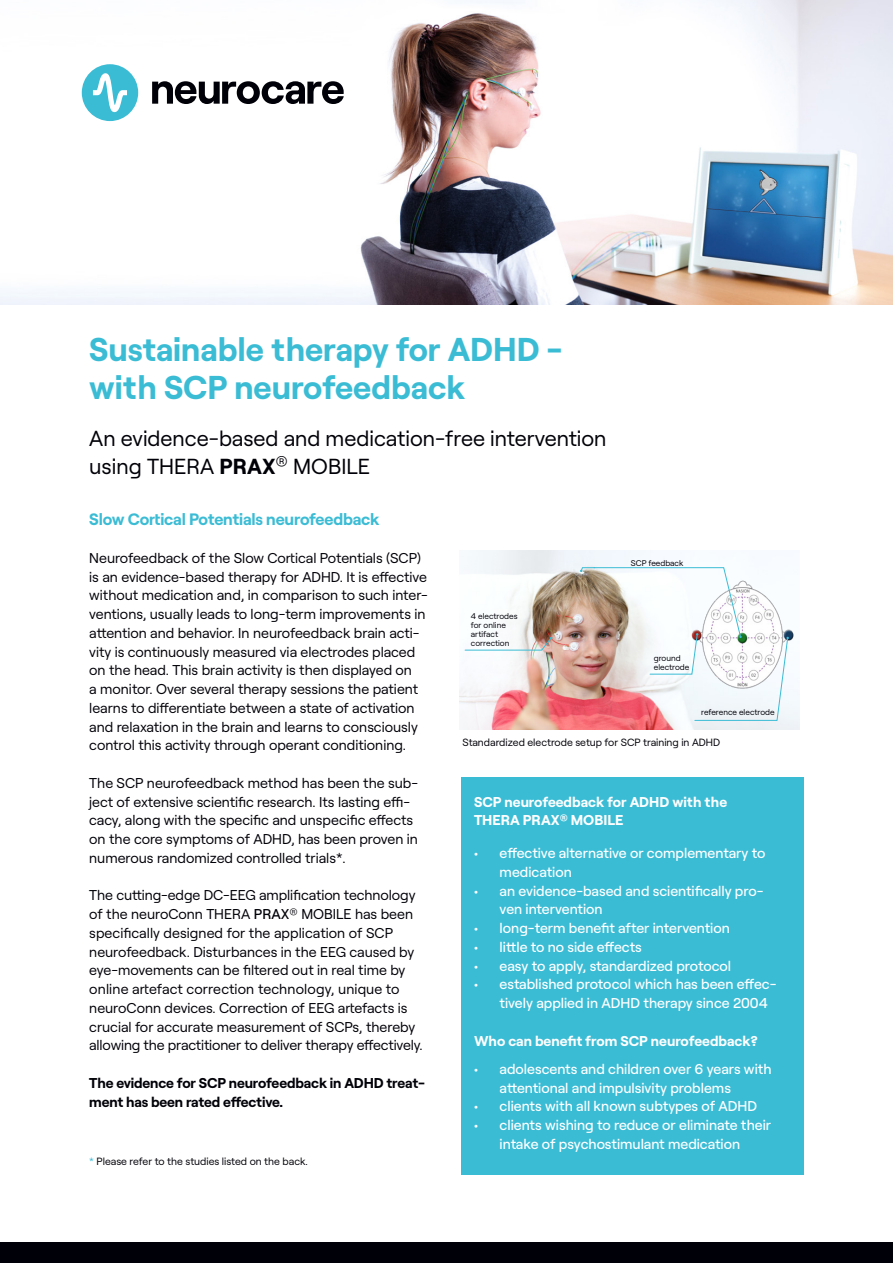
<style>
.page{position:relative;width:893px;height:1263px;background:#fff}
.page>*{position:absolute;margin:0;border:0;box-sizing:border-box;transform-origin:0 0}
.t1{font:700 33px/37.5px "Roobert";color:#3bbcd5}
.t2{font:21.75px/28px "Roobert";color:#000008}
.t3{font:700 16.5px "Roobert";letter-spacing:-.01em;color:#3bbcd5}
.t4{font:14.25px/18.8px "Roobert";color:#000008}
.t5{font:500 14.25px/18.8px "Roobert";color:#fff}
.t6{font:700 14.25px/18.8px "Roobert";color:#fff}
.t7{font:700 14.25px/18.8px "Roobert";letter-spacing:-.01em;color:#000008}
.t8{font:10.5px "Roobert";color:#000008}
.t9{font:8.25px/9px "Roobert";color:#000008}
.s1{font-weight:700}
.s2{font-weight:500}
.s3{color:#3bbcd5}
</style>
<div class="page">
<img style="left:0;top:0;width:893px;height:304px">
<div style="left:0;top:1242px;width:893px;height:21px;background:#000008"></div>
<svg style="left:152px;top:81px;width:192px;height:23px"></svg>
<div style="left:82px;top:64px;width:56px;height:57px;background:#3bbcd5;border-radius:50%"></div>
<svg style="left:93px;top:73px;width:34px;height:39px"></svg>
<div style="left:461px;top:777px;width:343px;height:398px;background:#3bbcd5"></div>
<img style="left:459px;top:550px;width:340px;height:179px">
<img style="left:789px;top:570px;width:11px;height:145px">
<svg style="left:464px;top:637px;width:88px;height:14px"></svg>
<svg style="left:580px;top:567px;width:209px;height:154px"></svg>
<h1 class="t1" style="left:89px;top:328px;width:475px">Sustainable therapy for ADHD - with SCP neurofeedback</h1>
<h2 class="t2" style="left:89px;top:422px;width:519px">An evidence-based and medication-free intervention using THERA <span class="s1">PRAX</span><sup>®</sup> MOBILE</h2>
<p class="t3" style="left:89px;top:507px;width:292px">Slow Cortical Potentials neurofeedback</p>
<p class="t4" style="left:89px;top:547px;width:340px">Neurofeedback of the Slow Cortical Potentials (SCP) is an evidence-based therapy for ADHD. It is effective without medication and, in comparison to such inter&shy;ventions, usually leads to long-term improvements in attention and behavior. In neurofeedback brain acti&shy;vity is continuously measured via electrodes placed on the head. This brain activity is then displayed on<br>a monitor. Over several therapy sessions the patient learns to differentiate between a state of activation and relaxation in the brain and learns to consciously control this activity through operant conditioning.</p>
<p class="t4" style="left:89px;top:772px;width:330px">The SCP neurofeedback method has been the sub&shy;ject of extensive scientific research. Its lasting effi&shy;cacy, along with the specific and unspecific effects on the core symptoms of ADHD, has been proven in numerous randomized controlled trials*.</p>
<p class="t4" style="left:89px;top:885px;width:335px">The cutting-edge DC-EEG amplification technology of the neuroConn THERA <span class="s2">PRAX</span><sup>®</sup> MOBILE has been specifically designed for the application of SCP neurofeedback. Disturbances in the EEG caused by eye-movements can be filtered out in real time by online artefact correction technology, unique to neuroConn devices. Correction of EEG artefacts is crucial for accurate measurement of SCPs, thereby allowing the practitioner to deliver therapy effectively.</p>
<p class="t7" style="left:89px;top:1072px;width:337px">The evidence for SCP neurofeedback in ADHD treat&shy;ment has been rated effective.</p>
<p class="t8" style="left:89px;top:1153px;width:220px"><span class="s3">*</span> Please refer to the studies listed on the back.</p>
<p class="t9" style="left:471px;top:611px;width:48px">4 electrodes for online artifact correction</p>
<p class="t9" style="left:631px;top:558px;width:54px">SCP feedback</p>
<p class="t9" style="left:654px;top:652px;width:37px">ground electrode</p>
<p class="t9" style="left:701px;top:707px;width:75px">reference electrode</p>
<p class="t8" style="left:462px;top:735px;width:259px">Standardized electrode setup for SCP training in ADHD</p>
<p class="t6" style="left:474px;top:791px;width:255px">SCP neurofeedback for ADHD with the<br>THERA PRAX<sup>®</sup> MOBILE</p>
<p class="t5" style="left:500px;top:843px;width:267px;text-indent:-26px">• effective alternative or complementary to medication</p>
<p class="t5" style="left:500px;top:880px;width:265px;text-indent:-26px">• an evidence-based and scientifically pro&shy;ven intervention</p>
<p class="t5" style="left:474px;top:918px;width:257px">• long-term benefit after intervention</p>
<p class="t5" style="left:474px;top:936px;width:169px">• little to no side effects</p>
<p class="t5" style="left:474px;top:955px;width:259px">• easy to apply, standardized protocol</p>
<p class="t5" style="left:500px;top:974px;width:278px;text-indent:-26px">• established protocol which has been effec&shy;tively applied in ADHD therapy since 2004</p>
<p class="t6" style="left:474px;top:1030px;width:285px">Who can benefit from SCP neurofeedback?</p>
<p class="t5" style="left:500px;top:1058px;width:274px;text-indent:-26px">• adolescents and children over 6 years with attentional and impulsivity problems</p>
<p class="t5" style="left:474px;top:1096px;width:284px">• clients with all known subtypes of ADHD</p>
<p class="t5" style="left:474px;top:1114px;width:299px;text-align:center">• clients wishing to reduce or eliminate their intake of psychostimulant medication</p>
</div>
